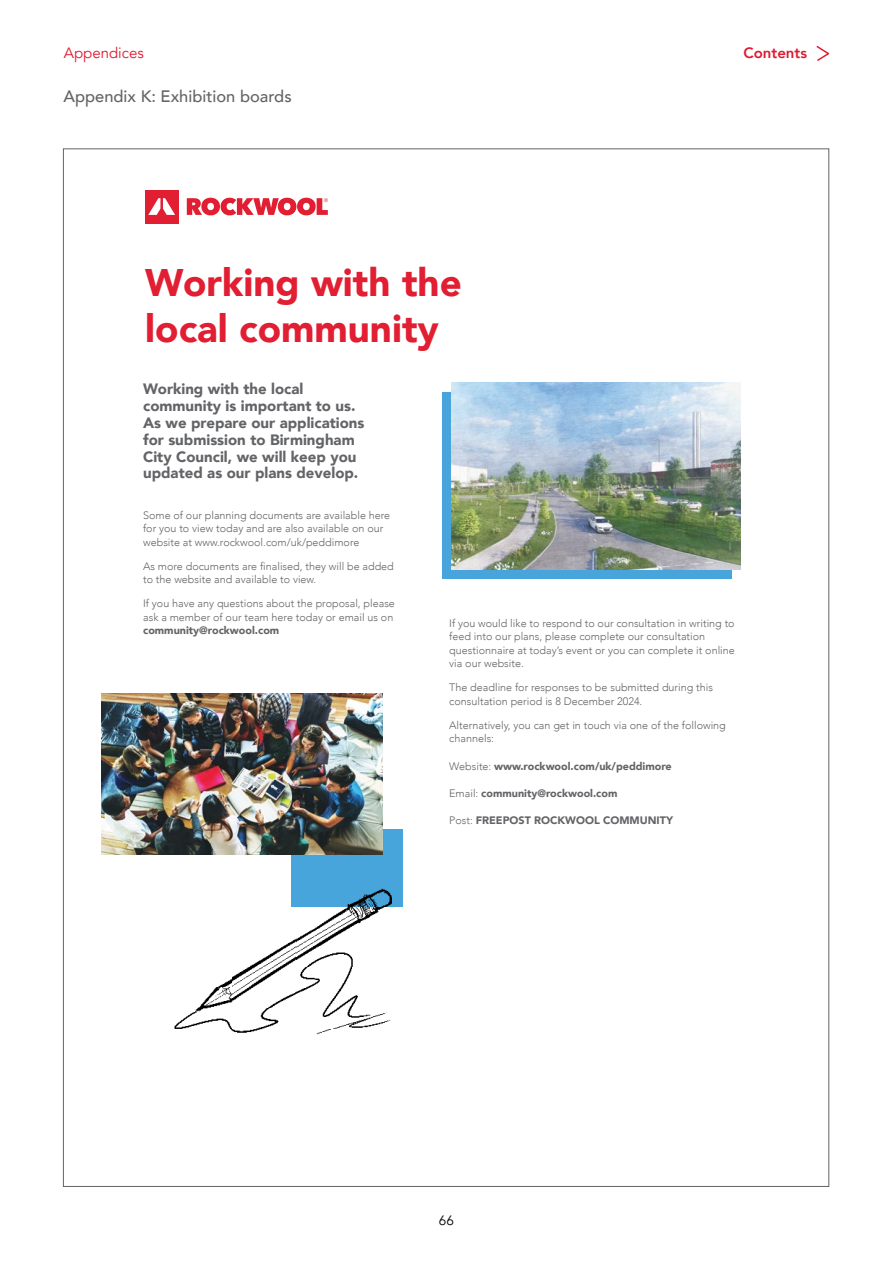
<style>
.page{position:relative;width:893px;height:1263px;background:#fff}
.page>*{position:absolute;margin:0;border:0;box-sizing:border-box;transform-origin:0 0}
.t1{font:900 38.4px/46px "Avenir";color:#e11e32}
.t2{font:500 16.5px "Avenir";color:#636466}
.t3{font:900 15px/16.8px "Avenir";color:#636467}
.t4{font:15px "Avenir";color:#e11931}
.t5{font:800 15px "Avenir";color:#e11931}
.t6{font:13.5px "Avenir";color:#000}
.t7{font:300 10.8px/13.5px "Avenir";color:#636467}
.t8{font:900 10.8px "Avenir";color:#636467}
.s1{font-weight:300}
</style>
<div class="page">
<svg style="left:816px;top:46px;width:14px;height:15px"></svg>
<div style="left:442px;top:392px;width:289px;height:187px;background:#47a5dc"></div>
<div style="left:291px;top:829px;width:112px;height:78px;background:#47a5dc"></div>
<div style="left:145px;top:190px;width:33px;height:33px;background:#e11e32"></div>
<svg style="left:148px;top:198px;width:27px;height:17px"></svg>
<svg style="left:187px;top:198px;width:141px;height:17px"></svg>
<img style="left:102px;top:693px;width:281px;height:161px">
<img style="left:174px;top:939px;width:122px;height:94px">
<img style="left:296px;top:907px;width:95px;height:128px">
<img style="left:347px;top:888px;width:45px;height:19px">
<img style="left:451px;top:383px;width:290px;height:186px">
<h3 class="t4" style="left:64px;top:44px;width:82px">Appendices</h3>
<h3 class="t5" style="left:743px;top:41px;width:65px">Contents</h3>
<h2 class="t2" style="left:63px;top:82px;width:230px">Appendix K: Exhibition boards</h2>
<h1 class="t1" style="left:145px;top:259px;width:318px">Working with the local community</h1>
<h3 class="t3" style="left:143px;top:380px;width:223px">Working with the local community is important to us.<br>As we prepare our applications for submission to Birmingham<br>City Council, we will keep you updated as our plans develop.</h3>
<p class="t7" style="left:143px;top:508px;width:249px">Some of our planning documents are available here for you to view today and are also available on our website at www.rockwool.com/uk/peddimore</p>
<p class="t7" style="left:143px;top:559px;width:252px">As more documents are finalised, they will be added to the website and available to view.</p>
<p class="t7" style="left:143px;top:596px;width:253px">If you have any questions about the proposal, please ask a member of our team here today or email us on</p>
<p class="t8" style="left:143px;top:621px;width:138px">community@rockwool.com</p>
<p class="t7" style="left:449px;top:616px;width:287px">If you would like to respond to our consultation in writing to feed into our plans, please complete our consultation questionnaire at today’s event or you can complete it online via our website.</p>
<p class="t7" style="left:449px;top:681px;width:265px">The deadline for responses to be submitted during this consultation period is 8 December 2024.</p>
<p class="t7" style="left:449px;top:718px;width:278px">Alternatively, you can get in touch via one of the following channels:</p>
<p class="t8" style="left:449px;top:756px;width:224px"><span class="s1">Website:</span> www.rockwool.com/uk/peddimore</p>
<p class="t8" style="left:449px;top:784px;width:170px"><span class="s1">Email:</span> community@rockwool.com</p>
<p class="t8" style="left:449px;top:811px;width:225px"><span class="s1">Post:</span> FREEPOST ROCKWOOL COMMUNITY</p>
<p class="t6" style="left:439px;top:1213px;width:17px">66</p>
</div>
